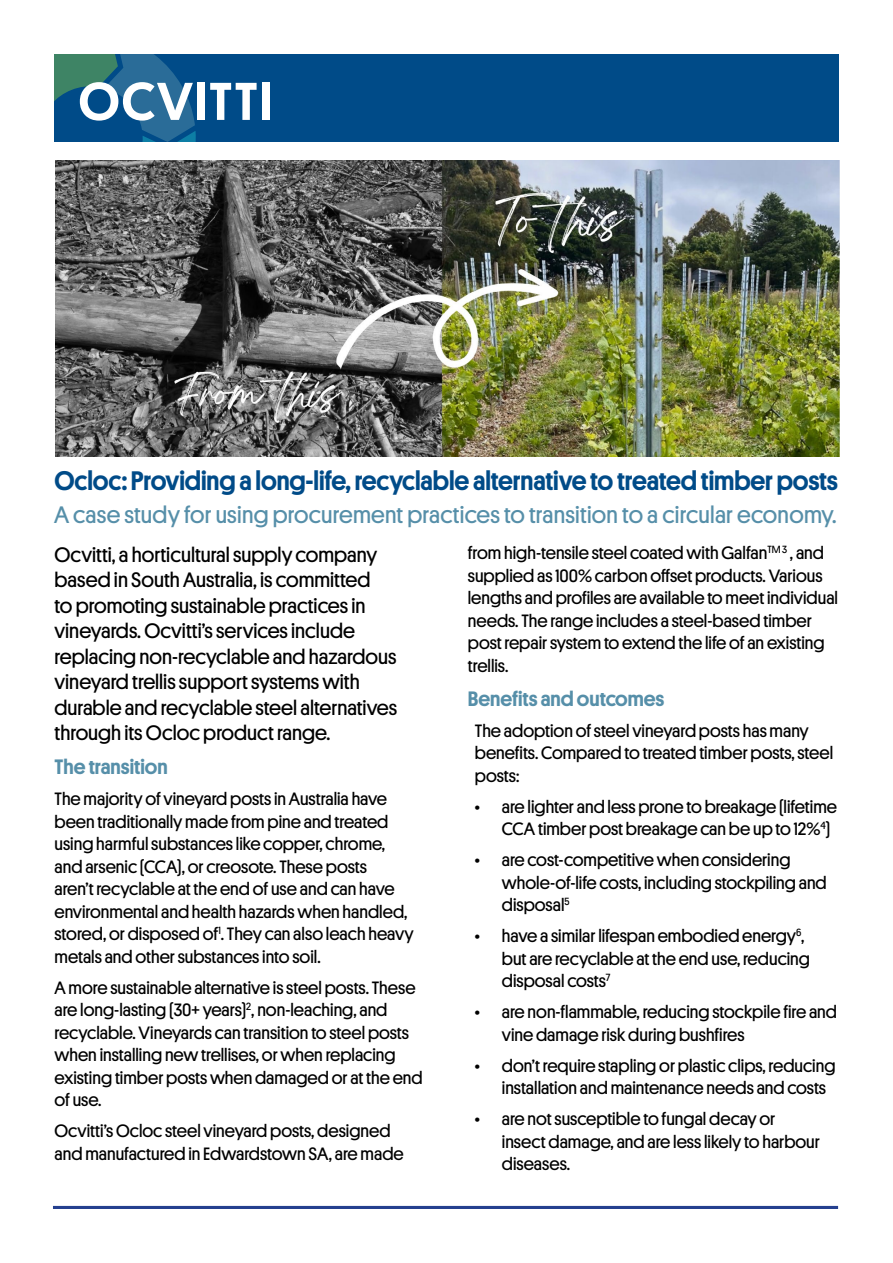
<style>
.page{position:relative;width:893px;height:1263px;background:#fff}
.page>*{position:absolute;margin:0;border:0;box-sizing:border-box;transform-origin:0 0}
.t1{font:500 53.55px "Platform";letter-spacing:.04em;color:#fff}
.t2{font:500 27px "Platform";letter-spacing:-.005em;color:#004b88}
.t3{font:24px "Platform";letter-spacing:.01em;color:#568fa9}
.t4{font:21px/25.5px "Platform";color:#000}
.t5{font:500 21px "Platform";color:#568fa9}
.t6{font:18px/22.5px "Platform";color:#000}
</style>
<div class="page">
<div style="left:54px;top:54px;width:785px;height:88px;background:#004b88"></div>
<svg style="left:54px;top:54px;width:142px;height:88px"></svg>
<img style="left:56px;top:160px;width:783px;height:296px">
<hr style="left:53px;top:1206px;width:785px;height:3px;background:#25408f">
<h1 class="t1" style="left:79px;top:62px;width:195px">OCVITTI</h1>
<h2 class="t2" style="left:55px;top:461px;width:785px">Ocloc: Providing a long-life, recyclable alternative to treated timber posts</h2>
<h3 class="t3" style="left:54px;top:497px;width:784px">A case study for using procurement practices to transition to a circular economy.</h3>
<p class="t4" style="left:55px;top:541px;width:344px">Ocvitti, a horticultural supply company based in South Australia, is committed<br>to promoting sustainable practices in vineyards. Ocvitti’s services include replacing non-recyclable and hazardous vineyard trellis support systems with durable and recyclable steel alternatives through its Ocloc product range.</p>
<p class="t5" style="left:55px;top:751px;width:115px">The transition</p>
<p class="t6" style="left:55px;top:786px;width:361px">The majority of vineyard posts in Australia have been traditionally made from pine and treated using harmful substances like copper, chrome, and arsenic (CCA), or creosote. These posts<br>aren’t recyclable at the end of use and can have environmental and health hazards when handled, stored, or disposed of<sup>1</sup>. They can also leach heavy metals and other substances into soil.</p>
<p class="t6" style="left:55px;top:975px;width:370px">A more sustainable alternative is steel posts. These are long-lasting (30+ years)<sup>2</sup>, non-leaching, and recyclable. Vineyards can transition to steel posts when installing new trellises, or when replacing existing timber posts when damaged or at the end of use.</p>
<p class="t6" style="left:55px;top:1118px;width:351px">Ocvitti’s Ocloc steel vineyard posts, designed and manufactured in Edwardstown SA, are made</p>
<p class="t6" style="left:468px;top:541px;width:372px">from high-tensile steel coated with Galfan<sup>TM</sup> <sup>3</sup> , and supplied as 100% carbon offset products. Various lengths and profiles are available to meet individual needs. The range includes a steel-based timber post repair system to extend the life of an existing trellis.</p>
<p class="t5" style="left:468px;top:683px;width:198px">Benefits and outcomes</p>
<p class="t6" style="left:475px;top:718px;width:360px">The adoption of steel vineyard posts has many benefits. Compared to treated timber posts, steel posts:</p>
<p class="t6" style="left:502px;top:794px;width:337px;text-indent:-27px">• are lighter and less prone to breakage (lifetime<br>CCA timber post breakage can be up to 12%<sup>4</sup>)</p>
<p class="t6" style="left:502px;top:847px;width:326px;text-indent:-27px">• are cost-competitive when considering whole-of-life costs, including stockpiling and disposal<sup>5</sup></p>
<p class="t6" style="left:502px;top:923px;width:310px;text-indent:-27px">• have a similar lifespan embodied energy<sup>6</sup>, but are recyclable at the end use, reducing disposal costs<sup>7</sup></p>
<p class="t6" style="left:502px;top:999px;width:337px;text-indent:-27px">• are non-flammable, reducing stockpile fire and vine damage risk during bushfires</p>
<p class="t6" style="left:502px;top:1053px;width:335px;text-indent:-27px">• don’t require stapling or plastic clips, reducing installation and maintenance needs and costs</p>
<p class="t6" style="left:502px;top:1106px;width:320px;text-indent:-27px">• are not susceptible to fungal decay or insect damage, and are less likely to harbour diseases.</p>
</div>
